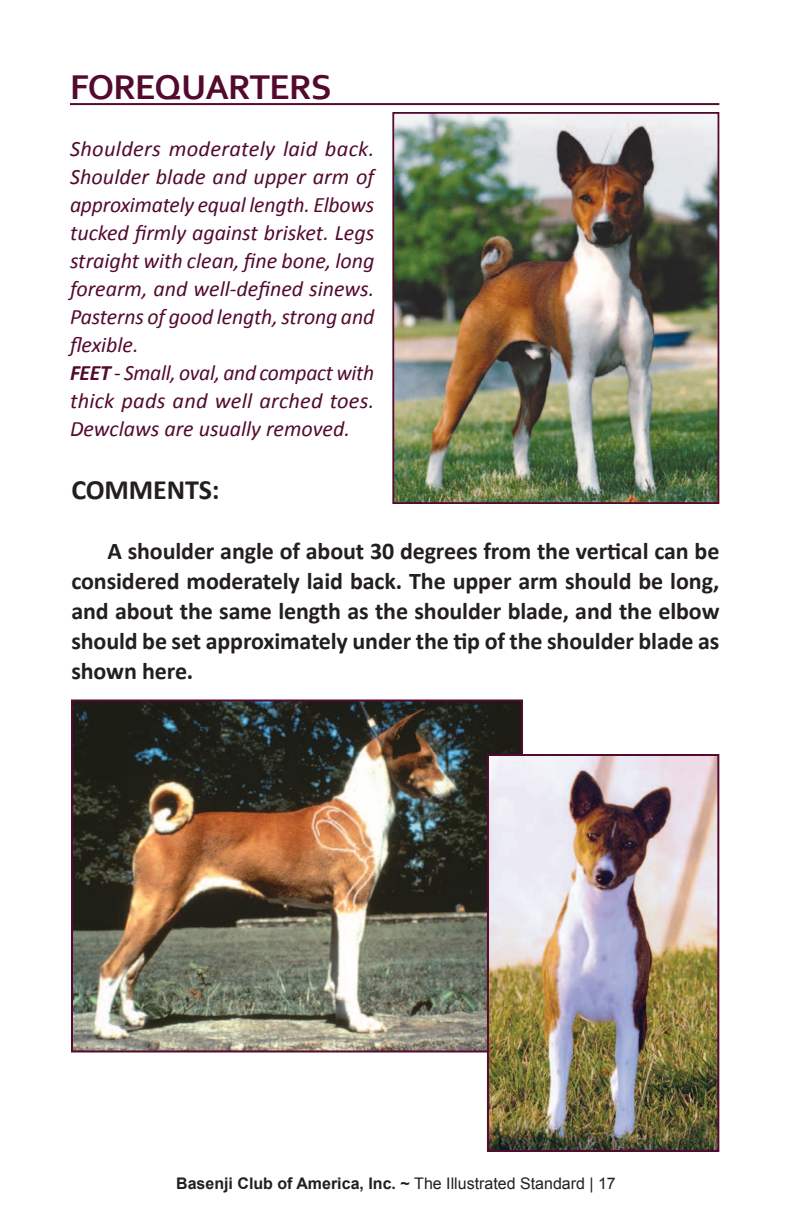
<style>
.page{position:relative;width:792px;height:1224px;background:#fff}
.page>*{position:absolute;margin:0;border:0;box-sizing:border-box;transform-origin:0 0}
.Elements_of_Standard{font:700 36px "Corbel";letter-spacing:-.025em;color:#530a2e}
.Comment_Header{font:700 28px "Calibri";letter-spacing:-.005em;color:#231f20}
.Text-Comments{font:700 24px/30px "Calibri";letter-spacing:-.005em;color:#231f20;text-align:justify}
.Text-Standard{font:italic 22px/28px "Calibri";color:#530a2e;text-align:justify}
.t1{font:700 16px "Arial";color:#231f20}
.s1{font-weight:700}
.s2{font-weight:400}
</style>
<div class="page">
<hr style="left:70px;top:103px;width:649px;height:2px;background:#530a2e">
<img style="left:74px;top:703px;width:446px;height:346px">
<div style="left:71px;top:700px;width:452px;height:352px;border:2px solid #530a2e"></div>
<img style="left:395px;top:115px;width:321px;height:386px">
<div style="left:392px;top:112px;width:327px;height:392px;border:2px solid #530a2e"></div>
<img style="left:490px;top:757px;width:226px;height:392px">
<div style="left:487px;top:754px;width:232px;height:398px;border:2px solid #530a2e"></div>
<p class="Elements_of_Standard" style="left:70px;top:64px;width:263px">FOREQUARTERS</p>
<p class="Text-Standard" style="left:70px;top:134px;width:306px">Shoulders moderately laid back.<br>Shoulder blade and upper arm of approximately equal length. Elbows tucked firmly against brisket. Legs straight with clean, fine bone, long forearm, and well-defined sinews.<br>Pasterns of good length, strong and flexible.</p>
<p class="Text-Standard" style="left:70px;top:358px;width:306px"><span class="s1">FEET</span> - Small, oval, and compact with thick pads and well arched toes.<br>Dewclaws are usually removed.</p>
<p class="Comment_Header" style="left:71px;top:472px;width:150px">COMMENTS:</p>
<p class="Text-Comments" style="left:71px;top:536px;width:650px;text-indent:36px">A shoulder angle of about 30 degrees from the vertical can be considered moderately laid back. The upper arm should be long, and about the same length as the shoulder blade, and the elbow should be set approximately under the tip of the shoulder blade as shown here.</p>
<p class="t1" style="left:176px;top:1172px;width:441px">Basenji Club of America, Inc. ~ <span class="s2">The Illustrated Standard | 17</span></p>
</div>
